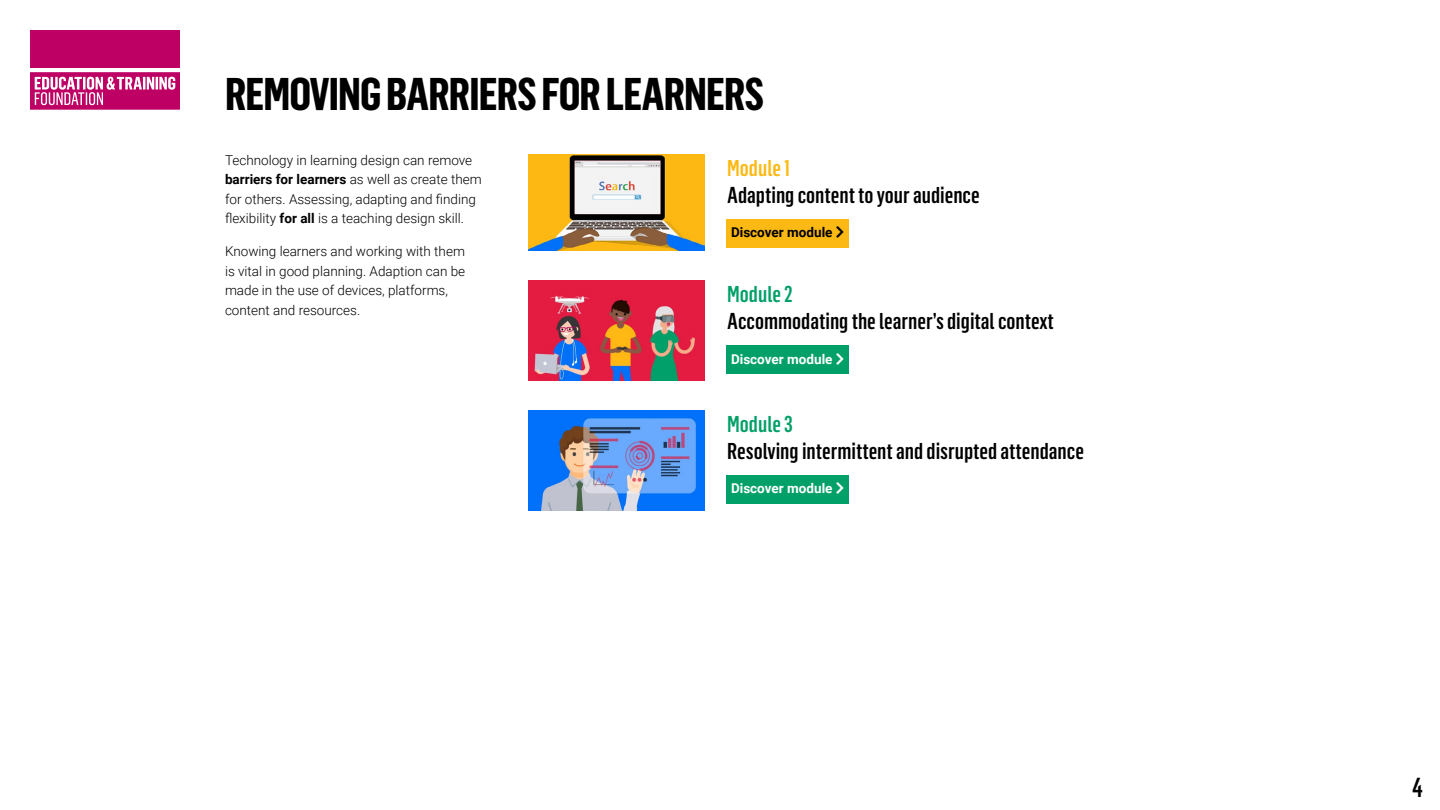
<style>
.page{position:relative;width:1440px;height:810px;background:#fff}
.page>*{position:absolute;margin:0;border:0;box-sizing:border-box;transform-origin:0 0}
.Section_Heading{font:700 45px "Flama Condensed";letter-spacing:-.02em;color:#000}
.t1{font:500 27px "Flama Condensed";color:#000}
.Module_Name{font:500 22.5px "Flama Condensed";color:#000}
.Module_Number_G{font:500 22.5px "Flama Condensed";color:#00a068}
.Module_Number_Y{font:500 22.5px "Flama Condensed";color:#fdb913}
.t2{font:300 13.5px/19.5px "Roboto";color:#000}
.Green_Button{font:700 13.5px "Roboto";color:#fff}
.Yellow_Button{font:700 13.5px "Roboto";color:#000}
.s1{font-weight:700}
</style>
<div class="page">
<svg style="left:30px;top:72px;width:150px;height:38px;background:#ce418b"></svg>
<div style="left:30px;top:30px;width:150px;height:38px;background:#be0064"></div>
<img style="left:528px;top:154px;width:177px;height:97px">
<div style="left:727px;top:219px;width:122px;height:29px;background:#fdb913"></div>
<img style="left:528px;top:281px;width:177px;height:99px">
<div style="left:727px;top:345px;width:122px;height:29px;background:#00a068"></div>
<img style="left:528px;top:410px;width:177px;height:100px">
<div style="left:727px;top:475px;width:122px;height:28px;background:#00a068"></div>
<p class="Section_Heading" style="left:225px;top:65px;width:541px">REMOVING BARRIERS FOR LEARNERS</p>
<p class="t2" style="left:225px;top:150px;width:258px">Technology in learning design can remove <span class="s1">barriers for learners</span> as well as create them for others. Assessing, adapting and finding flexibility <span class="s1">for all</span> is a teaching design skill.</p>
<p class="t2" style="left:225px;top:241px;width:242px">Knowing learners and working with them is vital in good planning. Adaption can be made in the use of devices, platforms, content and resources.</p>
<p class="Module_Number_Y" style="left:727px;top:154px;width:65px">Module 1</p>
<p class="Module_Name" style="left:727px;top:181px;width:254px">Adapting content to your audience</p>
<p class="Yellow_Button" style="left:731px;top:223px;width:115px">Discover module ❖□■▼</p>
<p class="Module_Number_G" style="left:727px;top:280px;width:67px">Module 2</p>
<p class="Module_Name" style="left:727px;top:307px;width:328px">Accommodating the learner’s digital context</p>
<p class="Green_Button" style="left:731px;top:350px;width:115px">Discover module ❖□■▼</p>
<p class="Module_Number_G" style="left:727px;top:410px;width:67px">Module 3</p>
<p class="Module_Name" style="left:727px;top:437px;width:358px">Resolving intermittent and disrupted attendance</p>
<p class="Green_Button" style="left:731px;top:479px;width:115px">Discover module ❖□■▼</p>
<h2 class="t1" style="left:1412px;top:771px;width:12px">4</h2>
</div>
